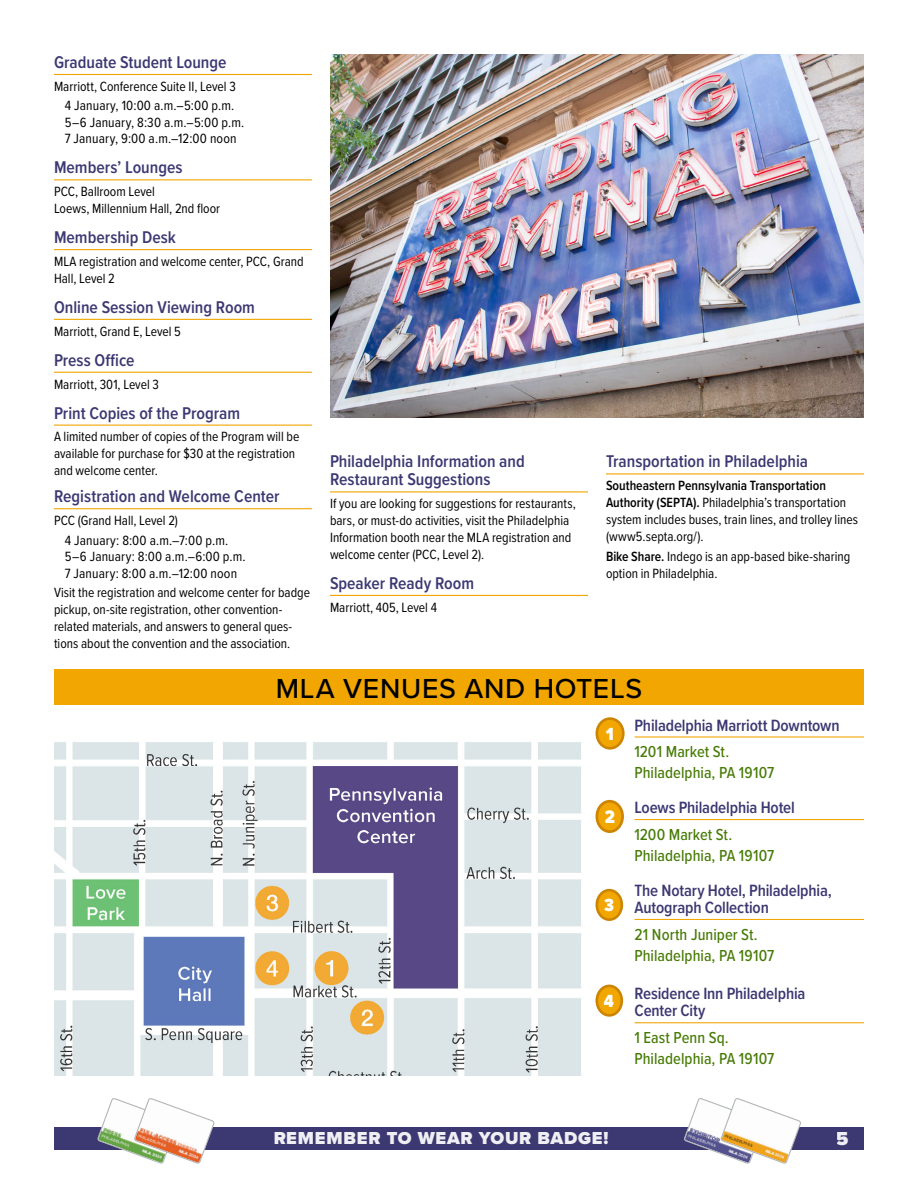
<style>
.page{position:relative;width:918px;height:1188px;background:#fff}
.page>*{position:absolute;margin:0;border:0;box-sizing:border-box;transform-origin:0 0}
.H1_black_banner{font:500 28.5px "Proxima Nova";letter-spacing:.025em;color:#000}
.t1{font:900 19.5px "Proxima Nova";color:#fff}
.t2{font:900 18.75px "Proxima Nova Cond";color:#fff}
.t3{font:900 18.15px "Proxima Nova Cond";color:#fff}
.t4{font:900 18px "Proxima Nova";letter-spacing:.04em;color:#fff}
.H2-Events__Ahead{font:600 17.7px/18px "Proxima Nova Cond";color:#3c3872}
.H2-Events_space_abv__Ahead{font:600 17.7px "Proxima Nova Cond";color:#3c3872}
.Map_hotel_head__h2{font:600 16.95px/17.2px "Proxima Nova Cond";letter-spacing:-.01em;color:#3c3872}
.Hotel_addresses{font:500 16.5px "Proxima Nova Cond";color:#477b06}
.Text_noindent{font:13.8px/16.8px "Proxima Nova Cond";color:#000}
.Date_info_indented_space_below{font:13.8px "Proxima Nova Cond";letter-spacing:.01em;color:#000}
.Text_noindent_no_space_below{font:13.8px "Proxima Nova Cond";color:#000}
.s1{font-weight:600}
.s2{font-weight:900;font-size:18.15px;color:#fff}
</style>
<div class="page">
<div style="left:54px;top:1127px;width:810px;height:22px;background:#3c3872"></div>
<svg style="left:97px;top:1098px;width:118px;height:66px"></svg>
<svg style="left:683px;top:1098px;width:119px;height:66px"></svg>
<hr style="left:54px;top:74px;width:258px;height:1px;background:#f1a602">
<hr style="left:54px;top:179px;width:258px;height:1px;background:#f1a602">
<hr style="left:54px;top:249px;width:258px;height:1px;background:#f1a602">
<hr style="left:54px;top:319px;width:258px;height:1px;background:#f1a602">
<hr style="left:54px;top:372px;width:258px;height:1px;background:#f1a602">
<hr style="left:54px;top:425px;width:258px;height:1px;background:#f1a602">
<hr style="left:54px;top:508px;width:258px;height:1px;background:#f1a602">
<hr style="left:330px;top:491px;width:258px;height:1px;background:#f1a602">
<hr style="left:330px;top:595px;width:258px;height:1px;background:#f1a602">
<hr style="left:606px;top:473px;width:258px;height:1px;background:#f1a602">
<div style="left:54px;top:669px;width:810px;height:36px;background:#f1a602"></div>
<img style="left:54px;top:742px;width:527px;height:334px">
<div style="left:597px;top:719px;width:26px;height:29px;background:#f1a602;border-radius:50%"></div>
<div style="left:596px;top:717px;width:29px;height:33px;border:3px solid #cc8502;border-radius:50%"></div>
<hr style="left:634px;top:736px;width:230px;height:2px;background:#f1a602">
<div style="left:597px;top:801px;width:26px;height:31px;background:#f1a602;border-radius:50%"></div>
<div style="left:595px;top:800px;width:29px;height:33px;border:3px solid #cc8502;border-radius:50%"></div>
<hr style="left:634px;top:819px;width:230px;height:1px;background:#f1a602">
<div style="left:597px;top:890px;width:25px;height:30px;background:#f1a602;border-radius:50%"></div>
<div style="left:596px;top:889px;width:27px;height:32px;border:3px solid #cc8502;border-radius:50%"></div>
<hr style="left:634px;top:919px;width:230px;height:1px;background:#f1a602">
<div style="left:597px;top:986px;width:25px;height:29px;background:#f1a602;border-radius:50%"></div>
<div style="left:596px;top:985px;width:27px;height:32px;border:3px solid #cc8502;border-radius:50%"></div>
<hr style="left:634px;top:1022px;width:230px;height:1px;background:#f1a602">
<img style="left:330px;top:54px;width:534px;height:363px">
<h2 class="H2-Events__Ahead" style="left:54px;top:53px;width:174px">Graduate Student Lounge</h2>
<p class="Text_noindent" style="left:54px;top:77px;width:183px">Marriott, Conference Suite II, Level 3</p>
<p class="Date_info_indented_space_below" style="left:65px;top:96px;width:171px">4 January, 10:00 a.m.–5:00 p.m.</p>
<p class="Date_info_indented_space_below" style="left:65px;top:112px;width:181px">5–6 January, 8:30 a.m.–5:00 p.m.</p>
<p class="Date_info_indented_space_below" style="left:65px;top:129px;width:173px">7 January, 9:00 a.m.–12:00 noon</p>
<h2 class="H2-Events_space_abv__Ahead" style="left:54px;top:154px;width:130px">Members’ Lounges</h2>
<p class="Text_noindent_no_space_below" style="left:54px;top:181px;width:102px">PCC, Ballroom Level</p>
<p class="Text_noindent" style="left:54px;top:199px;width:168px">Loews, Millennium Hall, 2nd floor</p>
<h2 class="H2-Events_space_abv__Ahead" style="left:54px;top:224px;width:123px">Membership Desk</h2>
<p class="Text_noindent" style="left:54px;top:252px;width:251px">MLA registration and welcome center, PCC, Grand<br>Hall, Level 2</p>
<h2 class="H2-Events_space_abv__Ahead" style="left:54px;top:294px;width:203px">Online Session Viewing Room</h2>
<p class="Text_noindent" style="left:54px;top:322px;width:128px">Marriott, Grand E, Level 5</p>
<h2 class="H2-Events_space_abv__Ahead" style="left:54px;top:347px;width:82px">Press Office</h2>
<p class="Text_noindent" style="left:54px;top:375px;width:106px">Marriott, 301, Level 3</p>
<h2 class="H2-Events_space_abv__Ahead" style="left:54px;top:400px;width:188px">Print Copies of the Program</h2>
<p class="Text_noindent" style="left:54px;top:428px;width:247px">A limited number of copies of the Program will be available for purchase for $30 at the registration and welcome center.</p>
<h2 class="H2-Events__Ahead" style="left:54px;top:487px;width:227px">Registration and Welcome Center</h2>
<p class="Text_noindent" style="left:54px;top:511px;width:125px">PCC (Grand Hall, Level 2)</p>
<p class="Date_info_indented_space_below" style="left:65px;top:530px;width:165px">4 January: 8:00 a.m.–7:00 p.m.</p>
<p class="Date_info_indented_space_below" style="left:65px;top:546px;width:182px">5–6 January: 8:00 a.m.–6:00 p.m.</p>
<p class="Date_info_indented_space_below" style="left:65px;top:563px;width:174px">7 January: 8:00 a.m.–12:00 noon</p>
<p class="Text_noindent" style="left:54px;top:584px;width:258px">Visit the registration and welcome center for badge pickup, on-site registration, other convention&shy;related materials, and answers to general ques&shy;tions about the convention and the association.</p>
<h2 class="H2-Events__Ahead" style="left:330px;top:452px;width:196px">Philadelphia Information and<br>Restaurant Suggestions</h2>
<p class="Text_noindent" style="left:330px;top:495px;width:247px">If you are looking for suggestions for restaurants, bars, or must-do activities, visit the Philadelphia Information booth near the MLA registration and welcome center (PCC, Level 2).</p>
<h2 class="H2-Events_space_abv__Ahead" style="left:330px;top:570px;width:146px">Speaker Ready Room</h2>
<p class="Text_noindent" style="left:330px;top:598px;width:108px">Marriott, 405, Level 4</p>
<h2 class="H2-Events__Ahead" style="left:606px;top:452px;width:204px">Transportation in Philadelphia</h2>
<p class="Text_noindent" style="left:606px;top:477px;width:254px"><span class="s1">Southeastern Pennsylvania Transportation Authority (SEPTA).</span> Philadelphia’s transportation system includes buses, train lines, and trolley lines (www5.septa.org/).</p>
<p class="Text_noindent" style="left:606px;top:547px;width:246px"><span class="s1">Bike Share.</span> Indego is an app-based bike-sharing option in Philadelphia.</p>
<h1 class="H1_black_banner" style="left:276px;top:668px;width:368px">MLA VENUES AND HOTELS</h1>
<h3 class="t3" style="left:606px;top:721px;width:9px">1</h3>
<h2 class="Map_hotel_head__h2" style="left:634px;top:716px;width:207px">Philadelphia Marriott Downtown</h2>
<p class="Hotel_addresses" style="left:634px;top:740px;width:96px">1201 Market St.</p>
<p class="Hotel_addresses" style="left:634px;top:761px;width:141px">Philadelphia, PA 19107</p>
<h3 class="t2" style="left:605px;top:803px;width:12px">2</h3>
<h2 class="Map_hotel_head__h2" style="left:634px;top:799px;width:162px">Loews Philadelphia Hotel</h2>
<p class="Hotel_addresses" style="left:634px;top:822px;width:99px">1200 Market St.</p>
<p class="Hotel_addresses" style="left:634px;top:843px;width:141px">Philadelphia, PA 19107</p>
<h2 class="Map_hotel_head__h2" style="left:634px;top:881px;width:199px">The Notary Hotel, Philadelphia,<br>Autograph Collection</h2>
<p class="Hotel_addresses" style="left:634px;top:922px;width:125px">21 North Juniper St.</p>
<p class="Hotel_addresses" style="left:634px;top:943px;width:141px">Philadelphia, PA 19107</p>
<h2 class="Map_hotel_head__h2" style="left:634px;top:984px;width:172px;text-indent:-31px"><span class="s2">4</span> Residence Inn Philadelphia<br>Center City</h2>
<p class="Hotel_addresses" style="left:634px;top:1026px;width:96px">1 East Penn Sq.</p>
<p class="Hotel_addresses" style="left:634px;top:1047px;width:141px">Philadelphia, PA 19107</p>
<h3 class="t3" style="left:604px;top:892px;width:11px">3</h3>
<h3 class="t4" style="left:273px;top:1125px;width:337px">REMEMBER TO WEAR YOUR BADGE!</h3>
<h2 class="t1" style="left:837px;top:1124px;width:14px">5</h2>
</div>
